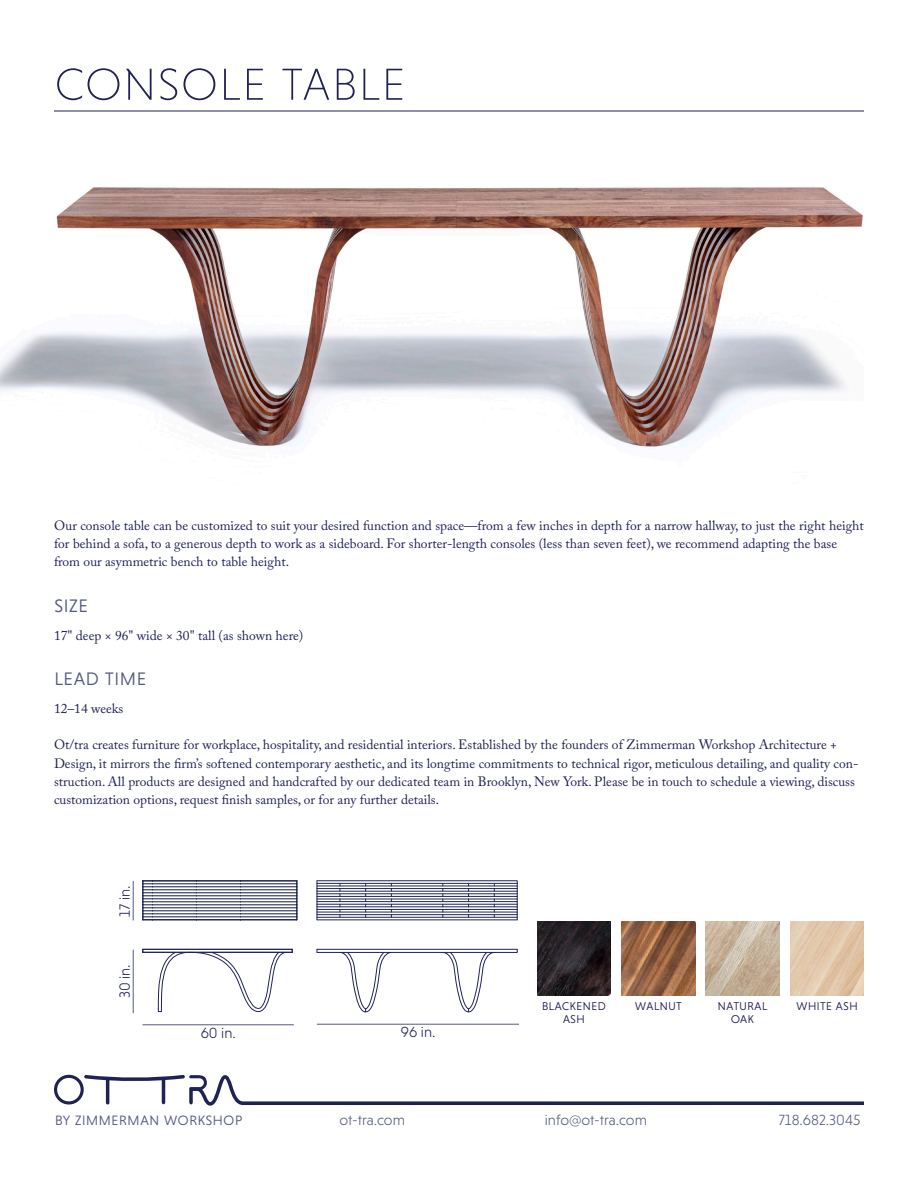
<style>
.page{position:relative;width:918px;height:1188px;background:#fff}
.page>*{position:absolute;margin:0;border:0;box-sizing:border-box;transform-origin:0 0}
.t1{font:60px "Niveau Grotesk Extra Light Small Caps";color:#202155}
.t2{font:24px "Niveau Grotesk Light Small Caps";color:#545a80}
.t3{font:18px "Niveau Grotesk Light Small Caps";color:#545a80}
.t4{font:300 15px "Niveau Grotesk";color:#545a80}
.t5{font:15px "Niveau Grotesk Light Small Caps";color:#202155}
.t6{font:300 15px "Niveau Grotesk";color:#202155}
.t7{font:13.5px/18.3px "Adobe Caslon Pro";color:#202155}
</style>
<div class="page">
<img style="left:0;top:187px;width:863px;height:263px">
<hr style="left:133px;top:881px;width:1px;height:39px;background:#545a80">
<hr style="left:317px;top:1024px;width:202px;height:1px;background:#545a80">
<hr style="left:133px;top:950px;width:1px;height:63px;background:#545a80">
<svg style="left:54px;top:1075px;width:810px;height:31px"></svg>
<hr style="left:54px;top:111px;width:810px;height:1px;background:#202155">
<img style="left:622px;top:922px;width:73px;height:73px">
<img style="left:537px;top:922px;width:74px;height:73px">
<img style="left:790px;top:922px;width:74px;height:73px">
<img style="left:706px;top:922px;width:73px;height:73px">
<hr style="left:317px;top:920px;width:200px;height:1px;background:#bfbfbf">
<svg style="left:317px;top:881px;width:201px;height:39px"></svg>
<svg style="left:317px;top:949px;width:200px;height:63px"></svg>
<hr style="left:143px;top:1025px;width:151px;height:1px;background:#545a80">
<hr style="left:143px;top:952px;width:149px;height:1px;background:#bfbfbf">
<div style="left:143px;top:949px;width:149px;height:3px;border:1px solid #bfbfbf"></div>
<svg style="left:158px;top:949px;width:135px;height:63px"></svg>
<svg style="left:143px;top:881px;width:155px;height:40px"></svg>
<p class="t1" style="left:54px;top:46px;width:354px">console table</p>
<p class="t7" style="left:54px;top:516px;width:811px">Our console table can be customized to suit your desired function and space—from a few inches in depth for a narrow hallway, to just the right height for behind a sofa, to a generous depth to work as a sideboard. For shorter-length consoles (less than seven feet), we recommend adapting the base from our asymmetric bench to table height.</p>
<p class="t2" style="left:54px;top:591px;width:36px">size</p>
<p class="t7" style="left:54px;top:626px;width:251px">17" deep × 96" wide × 30" tall (as shown here)</p>
<p class="t2" style="left:54px;top:664px;width:94px">lead time</p>
<p class="t7" style="left:54px;top:699px;width:71px">12–14 weeks</p>
<p class="t7" style="left:54px;top:736px;width:806px">Ot/tra creates furniture for workplace, hospitality, and residential interiors. Established by the founders of Zimmerman Workshop Architecture + Design, it mirrors the firm’s softened contemporary aesthetic, and its longtime commitments to technical rigor, meticulous detailing, and quality con&shy;struction. All products are designed and handcrafted by our dedicated team in Brooklyn, New York. Please be in touch to schedule a viewing, discuss customization options, request finish samples, or for any further details.</p>
<p class="t6" style="left:116px;top:917px;width:32px;rotate:-90deg">17 in.</p>
<p class="t6" style="left:116px;top:998px;width:35px;rotate:-90deg">30 in.</p>
<p class="t6" style="left:201px;top:1024px;width:37px">60 in.</p>
<p class="t6" style="left:401px;top:1024px;width:36px">96 in.</p>
<p class="t5" style="left:542px;top:996px;width:66px">blackened</p>
<p class="t5" style="left:635px;top:996px;width:49px">walnut</p>
<p class="t5" style="left:563px;top:1010px;width:24px">ash</p>
<p class="t5" style="left:718px;top:996px;width:52px">natural</p>
<p class="t5" style="left:796px;top:996px;width:63px">white ash</p>
<p class="t5" style="left:731px;top:1010px;width:25px">oak</p>
<p class="t3" style="left:55px;top:1108px;width:189px">by zimmerman workshop</p>
<p class="t4" style="left:339px;top:1111px;width:67px">ot-tra.com</p>
<p class="t4" style="left:545px;top:1111px;width:104px">info@ot-tra.com</p>
<p class="t4" style="left:779px;top:1111px;width:83px">718.682.3045</p>
</div>
